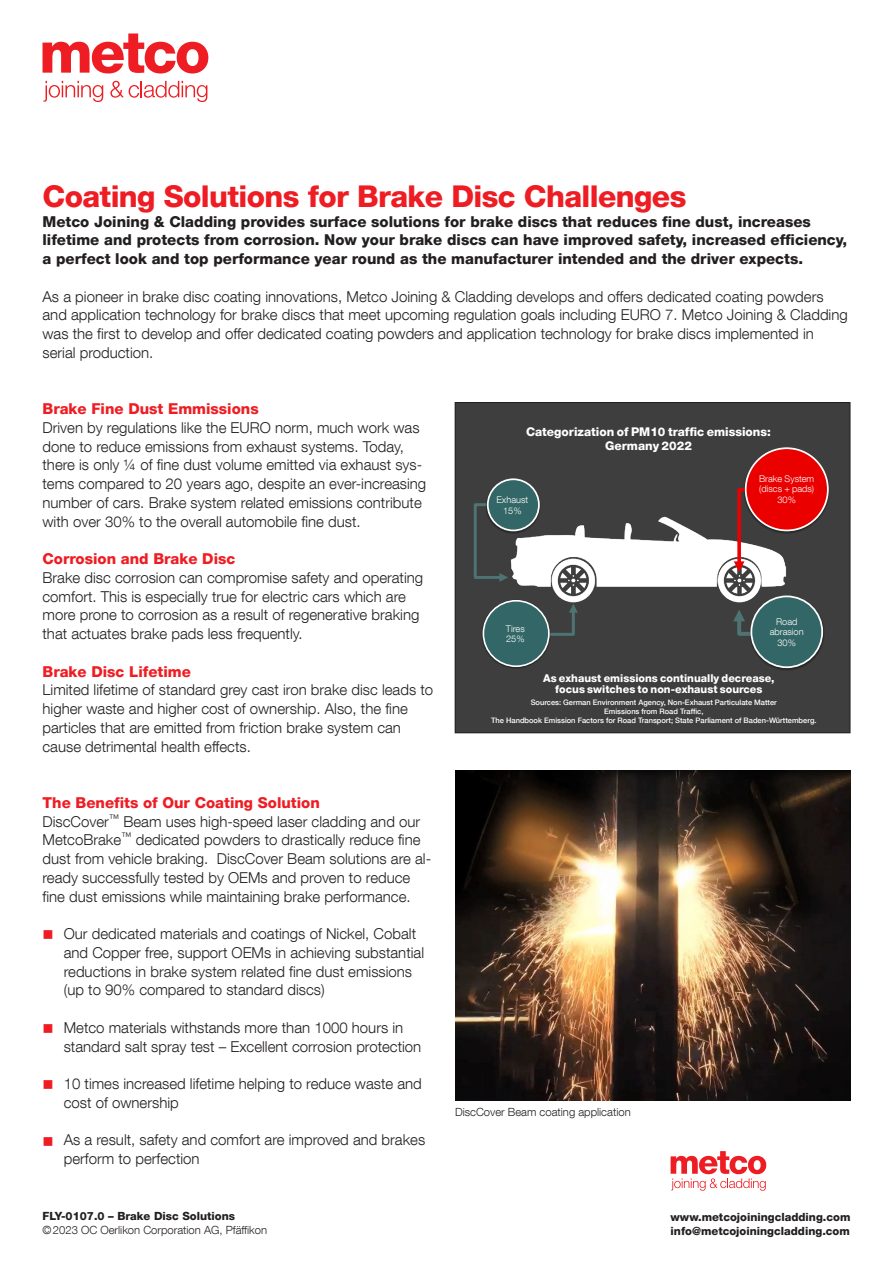
<style>
.page{position:relative;width:893px;height:1263px;background:#fff}
.page>*{position:absolute;margin:0;border:0;box-sizing:border-box;transform-origin:0 0}
.t1{font:800 30px "Helvetica Neue LT Com";letter-spacing:-.02em;color:#ee1d23}
.t2{font:300 15px/18.8px "Helvetica Neue LT Com";color:#231f20}
.t3{font:800 15px/18.8px "Helvetica Neue LT Com";color:#231f20}
.t4{font:800 15px "Helvetica Neue LT Com";color:#ee1d23}
.t5{font:800 12px/14.4px "Helvetica Neue LT Com";color:#fff;text-align:center}
.t6{font:800 11.25px/14.1px "Helvetica Neue LT Com";color:#231f20}
.t7{font:300 11.25px "Helvetica Neue LT Com";color:#231f20}
.t8{font:800 10.8px/10.2px "Helvetica Neue LT Com";color:#fff;text-align:center}
.t9{font:300 9.3px/10.2px "Helvetica Neue LT Com";color:#fff}
.t10{font:500 7.5px/9px "Helvetica Neue LT Com";color:#fff;text-align:center}
.s1{font-weight:800;color:#ee1d23}
.s2{color:#ee1d23}
</style>
<div class="page">
<svg style="left:43px;top:33px;width:165px;height:41px"></svg>
<svg style="left:43px;top:81px;width:60px;height:21px"></svg>
<svg style="left:110px;top:81px;width:97px;height:21px"></svg>
<div style="left:455px;top:402px;width:395px;height:331px;background:#3e3e3f"></div>
<div style="left:455px;top:402px;width:395px;height:331px;border:1px solid #231f20"></div>
<img style="left:510px;top:516px;width:277px;height:87px">
<svg style="left:474px;top:503px;width:34px;height:79px"></svg>
<svg style="left:734px;top:488px;width:14px;height:84px"></svg>
<img style="left:743px;top:447px;width:86px;height:87px">
<div style="left:746px;top:448px;width:82px;height:82px;background:#eb0000;border-radius:50%"></div>
<div style="left:745px;top:447px;width:84px;height:84px;border:2px solid #fff;border-radius:50%"></div>
<img style="left:485px;top:481px;width:57px;height:53px">
<div style="left:488px;top:479px;width:51px;height:51px;background:#366;border-radius:50%"></div>
<div style="left:487px;top:478px;width:53px;height:53px;border:2px solid #fff;border-radius:50%"></div>
<svg style="left:551px;top:604px;width:27px;height:32px"></svg>
<img style="left:482px;top:599px;width:69px;height:70px">
<div style="left:483px;top:601px;width:66px;height:65px;background:#366;border-radius:50%"></div>
<div style="left:483px;top:600px;width:67px;height:67px;border:2px solid #fff;border-radius:50%"></div>
<svg style="left:733px;top:610px;width:16px;height:26px"></svg>
<img style="left:749px;top:594px;width:75px;height:76px">
<div style="left:751px;top:596px;width:71px;height:71px;background:#366;border-radius:50%"></div>
<div style="left:750px;top:595px;width:73px;height:73px;border:2px solid #fff;border-radius:50%"></div>
<img style="left:455px;top:770px;width:395px;height:331px">
<svg style="left:671px;top:1151px;width:95px;height:40px"></svg>
<h1 class="t1" style="left:43px;top:178px;width:645px">Coating Solutions for Brake Disc Challenges</h1>
<p class="t3" style="left:43px;top:212px;width:806px">Metco Joining &amp; Cladding provides surface solutions for brake discs that reduces fine dust, increases lifetime and protects from corrosion. Now your brake discs can have improved safety, increased efficiency, a perfect look and top performance year round as the manufacturer intended and the driver expects.</p>
<p class="t2" style="left:43px;top:287px;width:807px">As a pioneer in brake disc coating innovations, Metco Joining &amp; Cladding develops and offers dedicated coating powders and application technology for brake discs that meet upcoming regulation goals including EURO 7. Metco Joining &amp; Cladding was the first to develop and offer dedicated coating powders and application technology for brake discs implemented in serial production.</p>
<p class="t4" style="left:43px;top:400px;width:218px">Brake Fine Dust Emmissions</p>
<p class="t2" style="left:43px;top:418px;width:385px">Driven by regulations like the EURO norm, much work was done to reduce emissions from exhaust systems. Today, there is only ¼ of fine dust volume emitted via exhaust sys&shy;tems compared to 20 years ago, despite an ever-increasing number of cars. Brake system related emissions contribute with over 30% to the overall automobile fine dust.</p>
<p class="t4" style="left:43px;top:550px;width:194px">Corrosion and Brake Disc</p>
<p class="t2" style="left:43px;top:568px;width:382px">Brake disc corrosion can compromise safety and operating comfort. This is especially true for electric cars which are more prone to corrosion as a result of regenerative braking that actuates brake pads less frequently.</p>
<p class="t4" style="left:43px;top:662px;width:150px">Brake Disc Lifetime</p>
<p class="t2" style="left:43px;top:680px;width:392px">Limited lifetime of standard grey cast iron brake disc leads to higher waste and higher cost of ownership. Also, the fine particles that are emitted from friction brake system can cause detrimental health effects.</p>
<p class="t2" style="left:43px;top:793px;width:390px"><span class="s1">The Benefits of Our Coating Solution<br></span>DiscCover<sup>™</sup> Beam uses high-speed laser cladding and our MetcoBrake<sup>™</sup> dedicated powders to drastically reduce fine dust from vehicle braking. DiscCover Beam solutions are al&shy;ready successfully tested by OEMs and proven to reduce fine dust emissions while maintaining brake performance.</p>
<p class="t2" style="left:64px;top:924px;width:362px;text-indent:-21px"><span class="s2">■</span> Our dedicated materials and coatings of Nickel, Cobalt and Copper free, support OEMs in achieving substantial reductions in brake system related fine dust emissions (up to 90% compared to standard discs)</p>
<p class="t2" style="left:64px;top:1018px;width:359px;text-indent:-21px"><span class="s2">■</span> Metco materials withstands more than 1000 hours in standard salt spray test – Excellent corrosion protection</p>
<p class="t2" style="left:64px;top:1074px;width:360px;text-indent:-21px"><span class="s2">■</span> 10 times increased lifetime helping to reduce waste and cost of ownership</p>
<p class="t2" style="left:64px;top:1130px;width:363px;text-indent:-21px"><span class="s2">■</span> As a result, safety and comfort are improved and brakes perform to perfection</p>
<p class="t5" style="left:526px;top:424px;width:246px">Categorization of PM10 traffic emissions:<br>Germany 2022</p>
<p class="t9" style="left:759px;top:474px;width:57px">Brake System (discs + pads)</p>
<p class="t9" style="left:496px;top:495px;width:33px">Exhaust</p>
<p class="t9" style="left:777px;top:494px;width:20px">30%</p>
<p class="t9" style="left:503px;top:505px;width:20px">15%</p>
<p class="t9" style="left:506px;top:623px;width:21px">Tires<br>25%</p>
<p class="t9" style="left:770px;top:616px;width:36px;text-align:center">Road abrasion<br>30%</p>
<p class="t8" style="left:543px;top:673px;width:233px">As exhaust emissions continually decrease, focus switches to non-exhaust sources</p>
<p class="t10" style="left:491px;top:698px;width:327px">Sources: German Environment Agency, Non-Exhaust Particulate Matter<br>Emissions from Road Traffic,<br>The Handbook Emission Factors for Road Transport; State Parliament of Baden-Württemberg.</p>
<p class="t7" style="left:455px;top:1105px;width:177px">DiscCover Beam coating application</p>
<p class="t6" style="left:43px;top:1208px;width:194px">FLY-0107.0 – Brake Disc Solutions</p>
<p class="t7" style="left:43px;top:1223px;width:226px">©2023 OC Oerlikon Corporation AG, Pfäffikon</p>
<p class="t6" style="left:843px;top:1222px;width:9px">1</p>
<p class="t6" style="left:671px;top:1209px;width:181px">www.metcojoiningcladding.com info@metcojoiningcladding.com</p>
</div>
